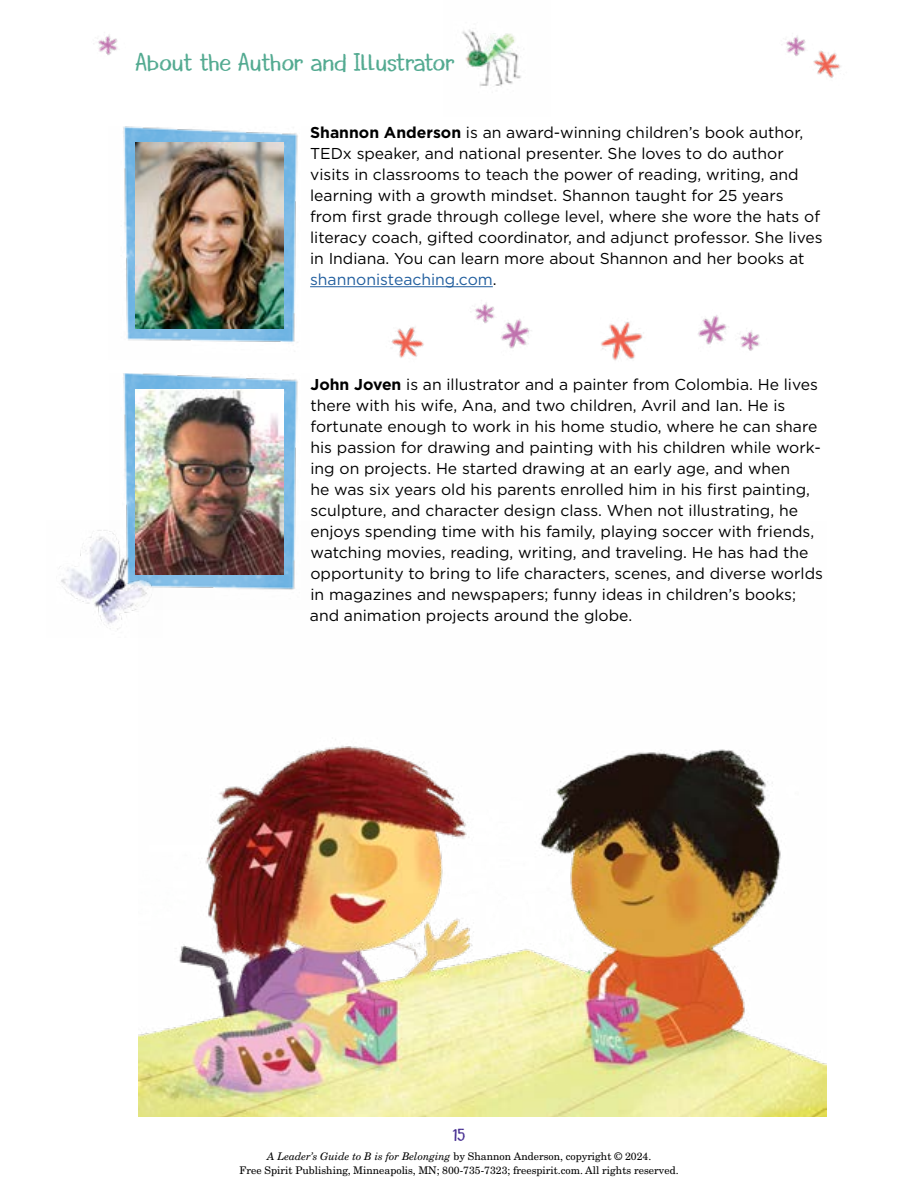
<style>
.page{position:relative;width:918px;height:1188px;background:#fff}
.page>*{position:absolute;margin:0;border:0;box-sizing:border-box;transform-origin:0 0}
.t1{font:22.5px "Borrowdale";color:#53aa91}
.t2{font:16.5px "Borrowdale";color:#472f92}
.t3{font:15.75px/21px "Gotham";color:#000}
.t4{font:10.5px/13.5px "New Century Schlbk LT Std";color:#000;text-align:center}
.s1{font-weight:700}
.s2{color:#215e9e}
.s3{font-style:italic}
</style>
<div class="page">
<hr style="left:310px;top:286px;width:183px;height:1px;background:#215e9e">
<img style="left:123px;top:127px;width:175px;height:216px">
<img style="left:135px;top:143px;width:148px;height:185px">
<img style="left:123px;top:373px;width:175px;height:148px">
<img style="left:135px;top:389px;width:148px;height:132px">
<img style="left:98px;top:34px;width:20px;height:21px">
<img style="left:786px;top:36px;width:11px;height:20px">
<img style="left:501px;top:319px;width:31px;height:30px">
<img style="left:698px;top:315px;width:29px;height:30px">
<img style="left:475px;top:302px;width:29px;height:30px">
<img style="left:740px;top:330px;width:20px;height:21px">
<img style="left:601px;top:322px;width:43px;height:39px">
<img style="left:391px;top:327px;width:33px;height:31px">
<img style="left:797px;top:35px;width:44px;height:43px">
<img style="left:462px;top:29px;width:59px;height:58px">
<img style="left:59px;top:521px;width:79px;height:109px">
<img style="left:138px;top:521px;width:688px;height:596px">
<h1 class="t1" style="left:135px;top:47px;width:322px">About the Author and Illustrator</h1>
<p class="t3" style="left:310px;top:122px;width:514px"><span class="s1">Shannon Anderson</span> is an award-winning children’s book author, TEDx speaker, and national presenter. She loves to do author visits in classrooms to teach the power of reading, writing, and learning with a growth mindset. Shannon taught for 25 years from first grade through college level, where she wore the hats of literacy coach, gifted coordinator, and adjunct professor. She lives in Indiana. You can learn more about Shannon and her books at <span class="s2">shannonisteaching.com</span>.</p>
<p class="t3" style="left:310px;top:374px;width:515px"><span class="s1">John Joven</span> is an illustrator and a painter from Colombia. He lives there with his wife, Ana, and two children, Avril and Ian. He is fortunate enough to work in his home studio, where he can share his passion for drawing and painting with his children while work&shy;ing on projects. He started drawing at an early age, and when<br>he was six years old his parents enrolled him in his first painting, sculpture, and character design class. When not illustrating, he enjoys spending time with his family, playing soccer with friends, watching movies, reading, writing, and traveling. He has had the opportunity to bring to life characters, scenes, and diverse worlds in magazines and newspapers; funny ideas in children’s books; and animation projects around the globe.</p>
<p class="t2" style="left:453px;top:1124px;width:14px">15</p>
<p class="t4" style="left:240px;top:1150px;width:441px"><span class="s3">A Leader’s Guide to B is for Belonging</span> by Shannon Anderson, copyright © 2024.<br>Free Spirit Publishing, Minneapolis, MN; 800-735-7323; freespirit.com. All rights reserved.</p>
</div>
